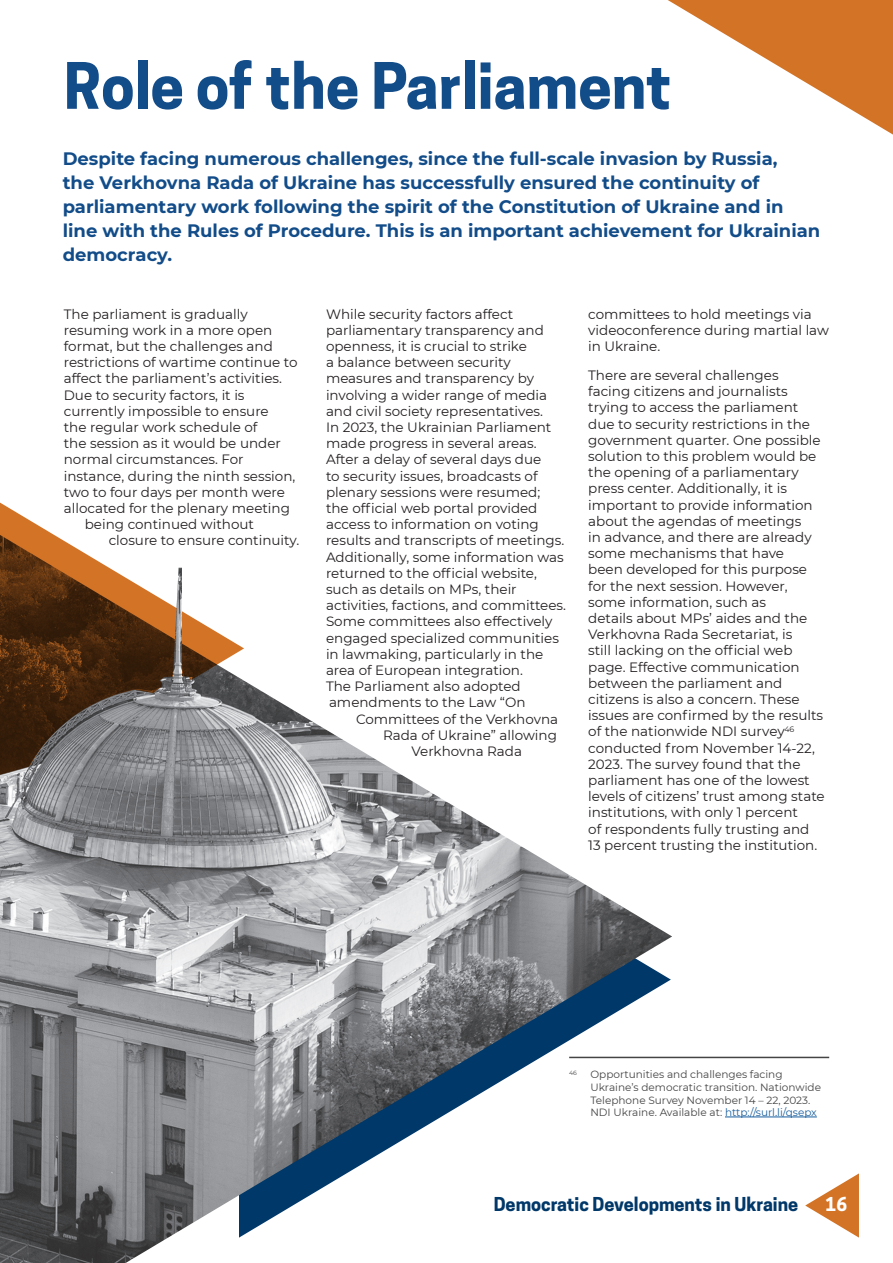
<style>
.page{position:relative;width:893px;height:1263px;background:#fff}
.page>*{position:absolute;margin:0;border:0;box-sizing:border-box;transform-origin:0 0}
.t1{font:700 60px "Cooper Hewitt";color:#124c89}
.t2{font:700 18px/24px "Montserrat";color:#124c89}
.t3{font:700 18px "Cooper Hewitt";color:#003869}
.t4{font:700 18px "Cooper Hewitt";color:#fff}
.t5{font:13.5px/16.2px "Montserrat";color:#231f20}
.t6{font:10.5px/12.6px "Montserrat";color:#444}
.t7{font:6.15px "Montserrat";color:#444}
.s1{color:#175d9e}
</style>
<div class="page">
<svg style="left:805px;top:1173px;width:54px;height:64px"></svg>
<img style="left:0;top:749px;width:672px;height:514px">
<svg style="left:0;top:502px;width:244px;height:506px"></svg>
<svg style="left:668px;top:0;width:225px;height:135px"></svg>
<hr style="left:569px;top:1057px;width:260px;height:1px;background:#444">
<hr style="left:725px;top:1117px;width:92px;height:1px;background:#175d9e">
<img style="left:0;top:568px;width:358px;height:303px">
<p class="t1" style="left:64px;top:51px;width:609px">Role of the Parliament</p>
<p class="t2" style="left:63px;top:146px;width:759px">Despite facing numerous challenges, since the full-scale invasion by Russia,<br>the Verkhovna Rada of Ukraine has successfully ensured the continuity of parliamentary work following the spirit of the Constitution of Ukraine and in line with the Rules of Procedure. This is an important achievement for Ukrainian democracy.</p>
<p class="t5" style="left:64px;top:305px;width:185px">The parliament is gradually</p>
<p class="t5" style="left:64px;top:321px;width:210px">resuming work in a more open</p>
<p class="t5" style="left:64px;top:338px;width:211px">format, but the challenges and</p>
<p class="t5" style="left:64px;top:354px;width:235px">restrictions of wartime continue to</p>
<p class="t5" style="left:64px;top:370px;width:220px">affect the parliament’s activities.</p>
<p class="t5" style="left:64px;top:386px;width:182px">Due to security factors, it is</p>
<p class="t5" style="left:64px;top:402px;width:206px">currently impossible to ensure</p>
<p class="t5" style="left:64px;top:419px;width:195px">the regular work schedule of</p>
<p class="t5" style="left:64px;top:435px;width:219px">the session as it would be under</p>
<p class="t5" style="left:64px;top:451px;width:181px">normal circumstances. For</p>
<p class="t5" style="left:64px;top:467px;width:233px">instance, during the ninth session,</p>
<p class="t5" style="left:64px;top:483px;width:223px">two to four days per month were</p>
<p class="t5" style="left:64px;top:500px;width:228px">allocated for the plenary meeting</p>
<p class="t5" style="left:85px;top:516px;width:171px">being continued without</p>
<p class="t5" style="left:109px;top:532px;width:192px">closure to ensure continuity.</p>
<p class="t5" style="left:326px;top:305px;width:189px">While security factors affect</p>
<p class="t5" style="left:326px;top:321px;width:219px">parliamentary transparency and</p>
<p class="t5" style="left:326px;top:338px;width:202px">openness, it is crucial to strike</p>
<p class="t5" style="left:326px;top:354px;width:186px">a balance between security</p>
<p class="t5" style="left:326px;top:370px;width:210px">measures and transparency by</p>
<p class="t5" style="left:326px;top:386px;width:223px">involving a wider range of media</p>
<p class="t5" style="left:326px;top:402px;width:218px">and civil society representatives.</p>
<p class="t5" style="left:326px;top:419px;width:227px">In 2023, the Ukrainian Parliament</p>
<p class="t5" style="left:326px;top:435px;width:212px">made progress in several areas.</p>
<p class="t5" style="left:326px;top:451px;width:217px">After a delay of several days due</p>
<p class="t5" style="left:326px;top:467px;width:213px">to security issues, broadcasts of</p>
<p class="t5" style="left:326px;top:483px;width:216px">plenary sessions were resumed;</p>
<p class="t5" style="left:326px;top:500px;width:213px">the official web portal provided</p>
<p class="t5" style="left:326px;top:516px;width:214px">access to information on voting</p>
<p class="t5" style="left:326px;top:532px;width:240px">results and transcripts of meetings.</p>
<p class="t5" style="left:326px;top:548px;width:239px">Additionally, some information was</p>
<p class="t5" style="left:326px;top:564px;width:212px">returned to the official website,</p>
<p class="t5" style="left:326px;top:581px;width:192px">such as details on MPs, their</p>
<p class="t5" style="left:326px;top:597px;width:242px">activities, factions, and committees.</p>
<p class="t5" style="left:326px;top:613px;width:228px">Some committees also effectively</p>
<p class="t5" style="left:326px;top:629px;width:234px">engaged specialized communities</p>
<p class="t5" style="left:326px;top:645px;width:219px">in lawmaking, particularly in the</p>
<p class="t5" style="left:326px;top:662px;width:198px">area of European integration.</p>
<p class="t5" style="left:326px;top:678px;width:196px">The Parliament also adopted</p>
<p class="t5" style="left:329px;top:694px;width:198px">amendments to the Law “On</p>
<p class="t5" style="left:356px;top:710px;width:204px">Committees of the Verkhovna</p>
<p class="t5" style="left:383px;top:726px;width:175px">Rada of Ukraine” allowing</p>
<p class="t5" style="left:411px;top:743px;width:112px">Verkhovna Rada</p>
<p class="t5" style="left:588px;top:305px;width:242px">committees to hold meetings via videoconference during martial law in Ukraine.</p>
<p class="t5" style="left:588px;top:366px;width:238px">There are several challenges<br>facing citizens and journalists trying to access the parliament due to security restrictions in the government quarter. One possible solution to this problem would be the opening of a parliamentary press center. Additionally, it is important to provide information about the agendas of meetings<br>in advance, and there are already some mechanisms that have<br>been developed for this purpose for the next session. However, some information, such as<br>details about MPs’ aides and the<br>Verkhovna Rada Secretariat, is<br>still lacking on the official web page. Effective communication between the parliament and citizens is also a concern. These issues are confirmed by the results of the nationwide NDI survey<sup>46 </sup>conducted from November 14-22,<br>2023. The survey found that the parliament has one of the lowest levels of citizens’ trust among state institutions, with only 1 percent<br>of respondents fully trusting and<br>13 percent trusting the institution.</p>
<p class="t7" style="left:569px;top:1068px;width:9px">46</p>
<p class="t6" style="left:590px;top:1068px;width:232px">Opportunities and challenges facing Ukraine’s democratic transition. Nationwide Telephone Survey November 14 – 22, 2023.<br>NDI Ukraine. Available at: <span class="s1">http://surl.li/qsepx</span></p>
<h2 class="t3" style="left:494px;top:1194px;width:306px">Democratic Developments in Ukraine</h2>
<h2 class="t4" style="left:826px;top:1194px;width:23px">16</h2>
</div>
